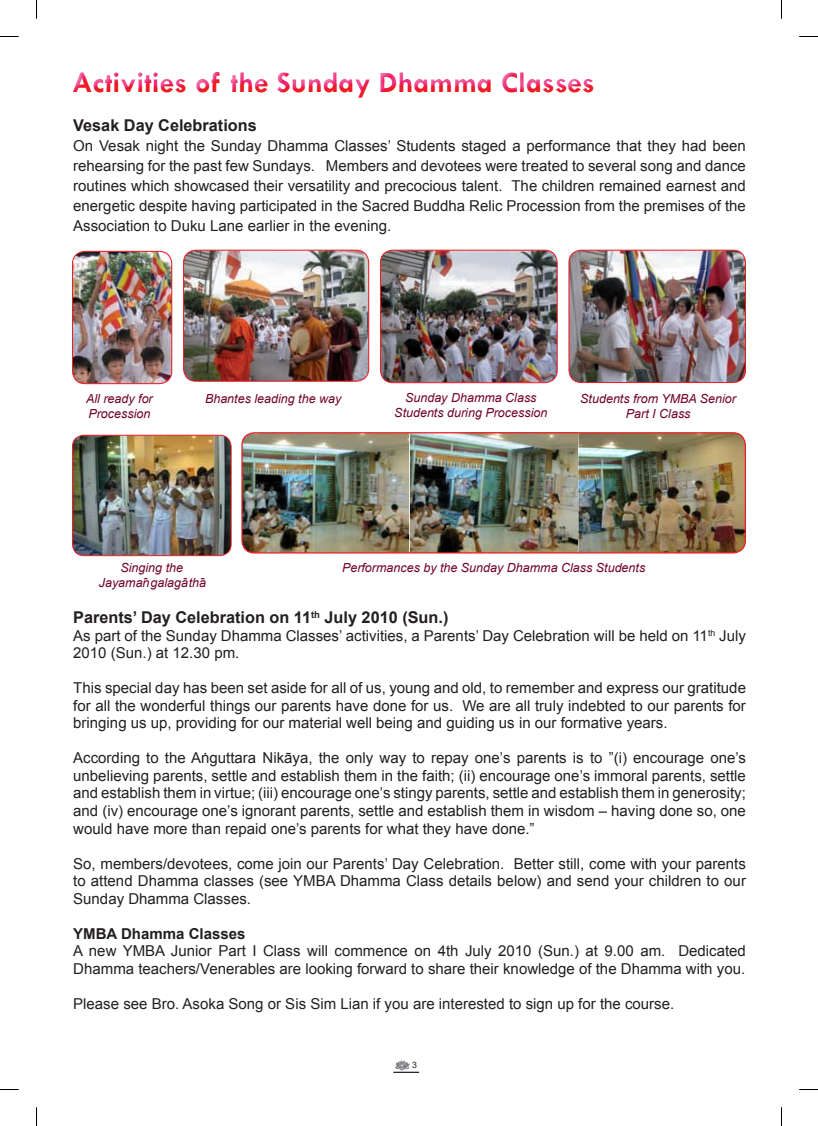
<style>
.page{position:relative;width:818px;height:1126px;background:#fff}
.page>*{position:absolute;margin:0;border:0;box-sizing:border-box;transform-origin:0 0}
.t1{font:700 30px "Tw Cen";color:#ee2174}
.t2{font:700 16.25px "Arial";color:#231f20}
.t3{font:15px/17.5px "Arial";color:#231f20;text-align:justify}
.t4{font:700 15px "Arial";color:#231f20}
.t5{font:italic 12.5px/15px "Arial";color:#72032a;text-align:center}
.t6{font:8.75px "Arial";color:#231f20}
</style>
<div class="page">
<svg style="left:73px;top:72px;width:521px;height:26px"></svg>
<img style="left:72px;top:435px;width:159px;height:120px">
<div style="left:72px;top:434px;width:159px;height:122px;border:1px solid #ee1d23;border-radius:11px"></div>
<img style="left:570px;top:250px;width:175px;height:132px">
<div style="left:568px;top:250px;width:177px;height:133px;border:1px solid #ee1d23;border-radius:12px"></div>
<img style="left:72px;top:251px;width:100px;height:132px">
<div style="left:72px;top:251px;width:100px;height:133px;border:1px solid #ee1d23;border-radius:12px"></div>
<img style="left:183px;top:250px;width:185px;height:131px">
<div style="left:183px;top:250px;width:186px;height:132px;border:1px solid #ee1d23;border-radius:12px"></div>
<img style="left:380px;top:250px;width:177px;height:132px">
<div style="left:380px;top:250px;width:177px;height:133px;border:1px solid #ee1d23;border-radius:12px"></div>
<img style="left:243px;top:433px;width:502px;height:120px">
<div style="left:241px;top:432px;width:504px;height:121px;border:1px solid #ee1d23;border-radius:12px"></div>
<svg style="left:393px;top:1060px;width:26px;height:12px"></svg>
<svg style="left:0;top:36px;width:19px;height:1px"></svg>
<svg style="left:799px;top:36px;width:18px;height:1px"></svg>
<svg style="left:0;top:1089px;width:19px;height:1px"></svg>
<svg style="left:799px;top:1089px;width:18px;height:1px"></svg>
<svg style="left:36px;top:0;width:1px;height:19px"></svg>
<svg style="left:36px;top:1107px;width:1px;height:18px"></svg>
<h1 class="t1" style="left:72px;top:64px;width:524px">Activities of the Sunday Dhamma Classes</h1>
<p class="t2" style="left:73px;top:114px;width:185px">Vesak Day Celebrations</p>
<p class="t3" style="left:73px;top:136px;width:673px;line-height:20px">On Vesak night the Sunday Dhamma Classes’ Students staged a performance that they had been rehearsing for the past few Sundays. Members and devotees were treated to several song and dance routines which showcased their versatility and precocious talent. The children remained earnest and energetic despite having participated in the Sacred Buddha Relic Procession from the premises of the Association to Duku Lane earlier in the evening.</p>
<p class="t5" style="left:86px;top:391px;width:68px;text-align:left">All ready for<br>Procession</p>
<p class="t5" style="left:205px;top:391px;width:138px">Bhantes leading the way</p>
<p class="t5" style="left:394px;top:390px;width:154px">Sunday Dhamma Class<br>Students during Procession</p>
<p class="t5" style="left:580px;top:391px;width:157px">Students from YMBA Senior<br>Part I Class</p>
<p class="t5" style="left:120px;top:560px;width:64px">Singing the</p>
<p class="t5" style="left:99px;top:575px;width:109px">Jayaman- galaga- tha-</p>
<p class="t5" style="left:342px;top:560px;width:304px">Performances by the Sunday Dhamma Class Students</p>
<p class="t2" style="left:73px;top:606px;width:376px">Parents’ Day Celebration on 11<sup>th</sup> July 2010 (Sun.)</p>
<p class="t3" style="left:73px;top:627px;width:673px">As part of the Sunday Dhamma Classes’ activities, a Parents’ Day Celebration will be held on 11<sup>th</sup> July<br>2010 (Sun.) at 12.30 pm.</p>
<p class="t3" style="left:73px;top:679px;width:673px">This special day has been set aside for all of us, young and old, to remember and express our gratitude for all the wonderful things our parents have done for us. We are all truly indebted to our parents for bringing us up, providing for our material well being and guiding us in our formative years.</p>
<p class="t3" style="left:73px;top:749px;width:673px">According to the Aṅguttara Nikāya, the only way to repay one’s parents is to ”(i) encourage one’s unbelieving parents, settle and establish them in the faith; (ii) encourage one’s immoral parents, settle and establish them in virtue; (iii) encourage one’s stingy parents, settle and establish them in generosity; and (iv) encourage one’s ignorant parents, settle and establish them in wisdom – having done so, one would have more than repaid one’s parents for what they have done.”</p>
<p class="t3" style="left:73px;top:854px;width:673px">So, members/devotees, come join our Parents’ Day Celebration. Better still, come with your parents to attend Dhamma classes (see YMBA Dhamma Class details below) and send your children to our Sunday Dhamma Classes.</p>
<p class="t4" style="left:73px;top:923px;width:173px">YMBA Dhamma Classes</p>
<p class="t3" style="left:73px;top:942px;width:673px">A new YMBA Junior Part I Class will commence on 4th July 2010 (Sun.) at 9.00 am. Dedicated<br>Dhamma teachers/Venerables are looking forward to share their knowledge of the Dhamma with you.</p>
<p class="t3" style="left:73px;top:994px;width:602px">Please see Bro. Asoka Song or Sis Sim Lian if you are interested to sign up for the course.</p>
<p class="t6" style="left:412px;top:1059px;width:6px">3</p>
</div>
